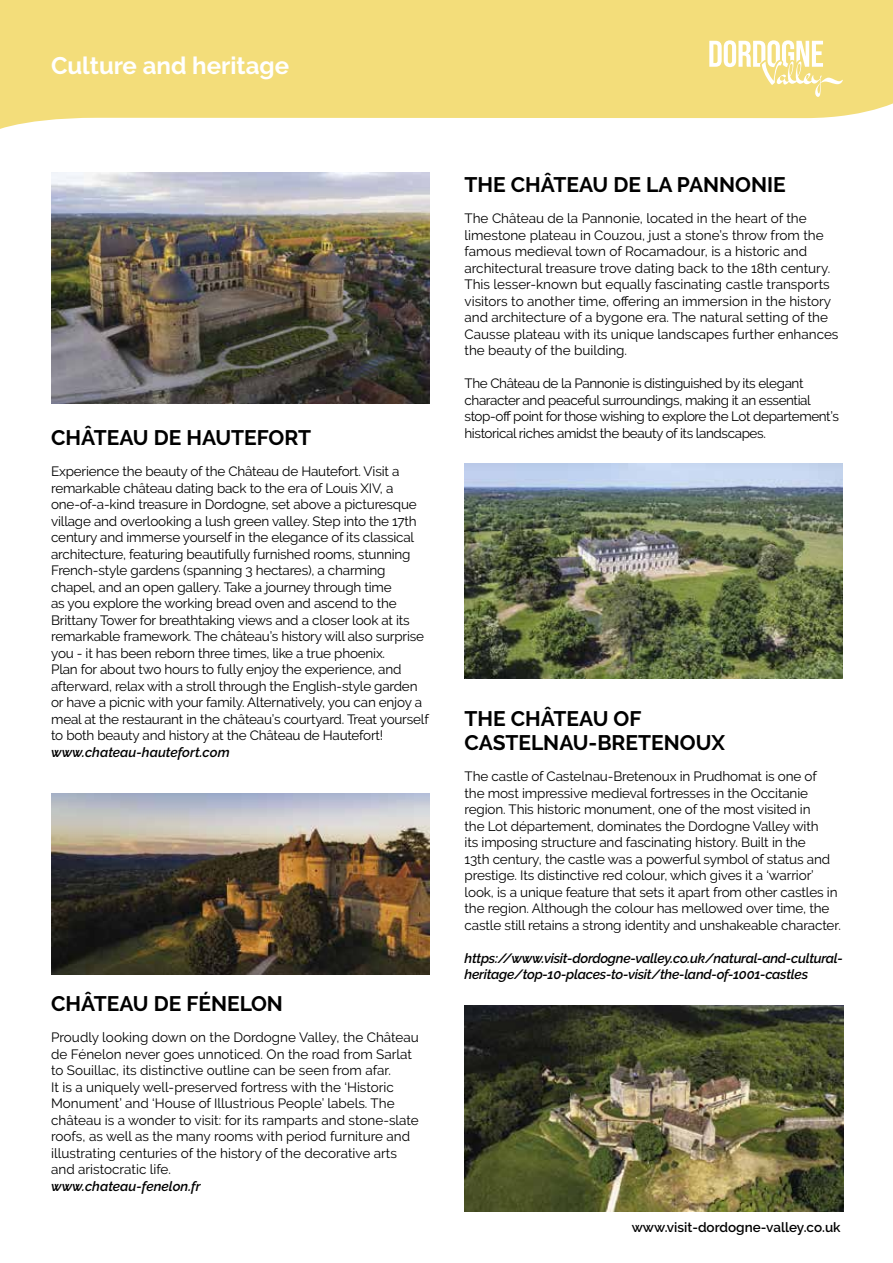
<style>
.page{position:relative;width:893px;height:1263px;background:#fff}
.page>*{position:absolute;margin:0;border:0;box-sizing:border-box;transform-origin:0 0}
.t1{font:700 24px "Raleway";color:#fff}
.t2{font:700 21px/24px "Raleway";color:#000}
.t3{font:13.5px/16.5px "Raleway";letter-spacing:-.015em;color:#000}
.t4{font:italic 600 13.5px/16.5px "Raleway";letter-spacing:-.02em;color:#000}
.t5{font:italic 600 13.5px "Raleway";color:#000}
.t6{font:600 13.5px "Raleway";color:#000}
</style>
<div class="page">
<img style="left:51px;top:172px;width:379px;height:231px">
<img style="left:51px;top:793px;width:378px;height:182px">
<svg style="left:0;top:0;width:893px;height:129px;background:#f4e086"></svg>
<svg style="left:709px;top:40px;width:134px;height:57px"></svg>
<img style="left:465px;top:1006px;width:378px;height:206px">
<img style="left:464px;top:463px;width:379px;height:215px">
<h1 class="t1" style="left:51px;top:51px;width:240px">Culture and heritage</h1>
<h2 class="t2" style="left:51px;top:426px;width:262px">CHÂTEAU DE HAUTEFORT</h2>
<p class="t3" style="left:51px;top:463px;width:379px">Experience the beauty of the Château de Hautefort. Visit a remarkable château dating back to the era of Louis XIV, a one-of-a-kind treasure in Dordogne, set above a picturesque village and overlooking a lush green valley. Step into the 17th century and immerse yourself in the elegance of its classical architecture, featuring beautifully furnished rooms, stunning French-style gardens (spanning 3 hectares), a charming chapel, and an open gallery. Take a journey through time<br>as you explore the working bread oven and ascend to the Brittany Tower for breathtaking views and a closer look at its remarkable framework. The château’s history will also surprise you - it has been reborn three times, like a true phoenix.<br>Plan for about two hours to fully enjoy the experience, and afterward, relax with a stroll through the English-style garden or have a picnic with your family. Alternatively, you can enjoy a meal at the restaurant in the château’s courtyard. Treat yourself to both beauty and history at the Château de Hautefort!</p>
<p class="t5" style="left:51px;top:744px;width:180px">www.chateau-hautefort.com</p>
<h2 class="t2" style="left:51px;top:991px;width:233px">CHÂTEAU DE FÉNELON</h2>
<p class="t3" style="left:51px;top:1029px;width:369px">Proudly looking down on the Dordogne Valley, the Château de Fénelon never goes unnoticed. On the road from Sarlat to Souillac, its distinctive outline can be seen from afar.<br>It is a uniquely well-preserved fortress with the ‘Historic Monument’ and ‘House of Illustrious People’ labels. The château is a wonder to visit: for its ramparts and stone-slate roofs, as well as the many rooms with period furniture and illustrating centuries of the history of the decorative arts and aristocratic life.</p>
<p class="t5" style="left:51px;top:1178px;width:151px">www.chateau-fenelon.fr</p>
<h2 class="t2" style="left:464px;top:173px;width:323px">THE CHÂTEAU DE LA PANNONIE</h2>
<p class="t3" style="left:464px;top:210px;width:375px">The Château de la Pannonie, located in the heart of the limestone plateau in Couzou, just a stone’s throw from the famous medieval town of Rocamadour, is a historic and architectural treasure trove dating back to the 18th century.<br>This lesser-known but equally fascinating castle transports visitors to another time, offering an immersion in the history and architecture of a bygone era. The natural setting of the Causse plateau with its unique landscapes further enhances the beauty of the building.</p>
<p class="t3" style="left:464px;top:375px;width:376px">The Château de la Pannonie is distinguished by its elegant character and peaceful surroundings, making it an essential stop-off point for those wishing to explore the Lot departement’s historical riches amidst the beauty of its landscapes.</p>
<h2 class="t2" style="left:465px;top:706px;width:262px">THE CHÂTEAU OF<br>CASTELNAU-BRETENOUX</h2>
<p class="t3" style="left:465px;top:768px;width:378px">The castle of Castelnau-Bretenoux in Prudhomat is one of<br>the most impressive medieval fortresses in the Occitanie region. This historic monument, one of the most visited in<br>the Lot département, dominates the Dordogne Valley with<br>its imposing structure and fascinating history. Built in the<br>13th century, the castle was a powerful symbol of status and prestige. Its distinctive red colour, which gives it a ‘warrior’ look, is a unique feature that sets it apart from other castles in the region. Although the colour has mellowed over time, the castle still retains a strong identity and unshakeable character.</p>
<p class="t4" style="left:465px;top:950px;width:380px">https://www.visit-dordogne-valley.co.uk/natural-and-cultural&shy;heritage/top-10-places-to-visit/the-land-of-1001-castles</p>
<p class="t6" style="left:632px;top:1219px;width:210px">www.visit-dordogne-valley.co.uk</p>
</div>
